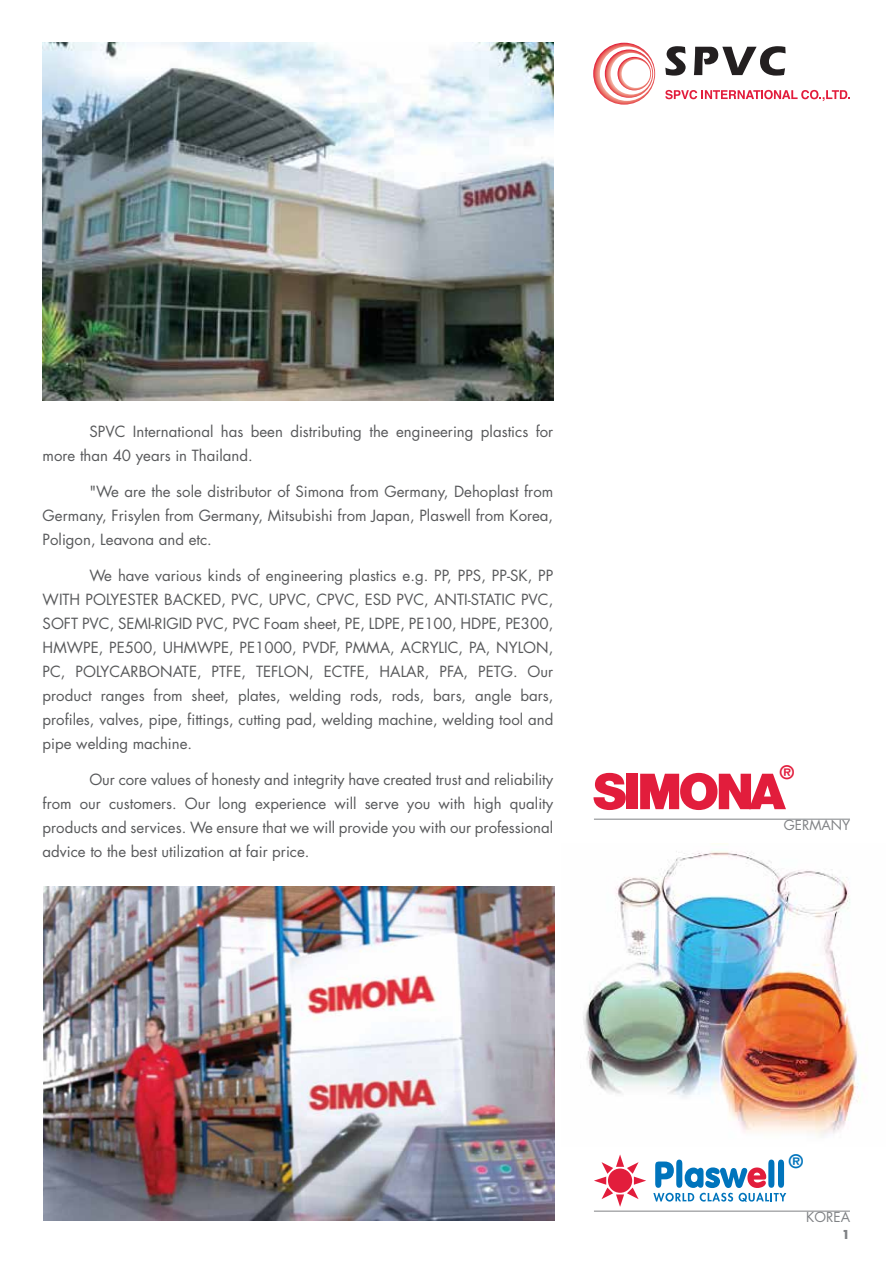
<style>
.page{position:relative;width:893px;height:1263px;background:#fff}
.page>*{position:absolute;margin:0;border:0;box-sizing:border-box;transform-origin:0 0}
.t1{font:700 18px "Futura";color:#e21d3c}
.t2{font:700 18px "Futura";color:#0074bc}
.t3{font:15px/24px "Futura";color:#58595b;text-align:justify}
.t4{font:13.5px "Futura";color:#808285}
.t5{font:700 12px "Futura";color:#808285}
</style>
<div class="page">
<svg style="left:665px;top:46px;width:21px;height:30px"></svg>
<svg style="left:694px;top:46px;width:92px;height:30px"></svg>
<svg style="left:665px;top:90px;width:185px;height:11px"></svg>
<svg style="left:593px;top:43px;width:62px;height:62px"></svg>
<hr style="left:594px;top:819px;width:256px;height:1px;background:#808285">
<svg style="left:593px;top:773px;width:33px;height:37px"></svg>
<div style="left:627px;top:774px;width:11px;height:35px;background:#e21d3c"></div>
<svg style="left:640px;top:773px;width:146px;height:37px"></svg>
<img style="left:43px;top:886px;width:511px;height:335px">
<img style="left:43px;top:43px;width:510px;height:358px">
<hr style="left:594px;top:1211px;width:256px;height:1px;background:#808285">
<svg style="left:653px;top:1159px;width:133px;height:43px"></svg>
<svg style="left:594px;top:1154px;width:52px;height:53px"></svg>
<img style="left:583px;top:843px;width:283px;height:293px">
<p class="t3" style="left:43px;top:419px;width:512px;text-indent:47px">SPVC International has been distributing the engineering plastics for more than 40 years in Thailand.</p>
<p class="t3" style="left:43px;top:479px;width:512px;text-indent:47px">"We are the sole distributor of Simona from Germany, Dehoplast from Germany, Frisylen from Germany, Mitsubishi from Japan, Plaswell from Korea, Poligon, Leavona and etc.</p>
<p class="t3" style="left:43px;top:563px;width:512px;text-indent:47px">We have various kinds of engineering plastics e.g. PP, PPS, PP-SK, PP WITH POLYESTER BACKED, PVC, UPVC, CPVC, ESD PVC, ANTI-STATIC PVC, SOFT PVC, SEMI-RIGID PVC, PVC Foam sheet, PE, LDPE, PE100, HDPE, PE300, HMWPE, PE500, UHMWPE, PE1000, PVDF, PMMA, ACRYLIC, PA, NYLON, PC, POLYCARBONATE, PTFE, TEFLON, ECTFE, HALAR, PFA, PETG. Our product ranges from sheet, plates, welding rods, rods, bars, angle bars, profiles, valves, pipe, fittings, cutting pad, welding machine, welding tool and pipe welding machine.</p>
<p class="t3" style="left:43px;top:767px;width:512px;text-indent:47px">Our core values of honesty and integrity have created trust and reliability from our customers. Our long experience will serve you with high quality products and services. We ensure that we will provide you with our professional advice to the best utilization at fair price.</p>
<p class="t1" style="left:780px;top:760px;width:16px">®</p>
<p class="t4" style="left:784px;top:815px;width:68px">GERMANY</p>
<p class="t2" style="left:789px;top:1149px;width:16px">®</p>
<p class="t4" style="left:806px;top:1207px;width:45px">KOREA</p>
<p class="t5" style="left:842px;top:1226px;width:10px">1</p>
</div>
